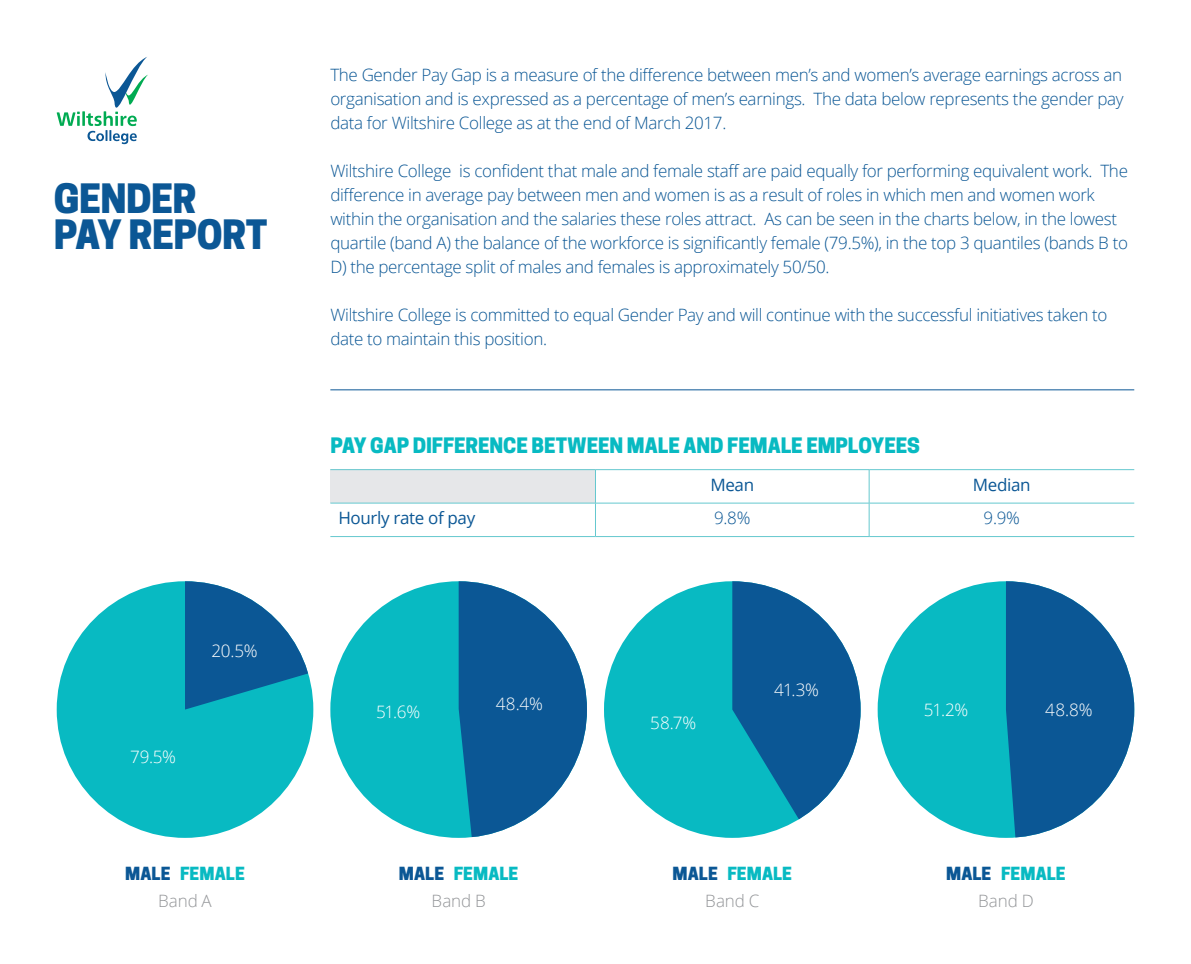
<style>
.page{position:relative;width:1191px;height:964px;background:#fff}
.page>*{position:absolute;margin:0;border:0;box-sizing:border-box;transform-origin:0 0}
.t1{font:800 38px/36px "Cooper Hewitt";letter-spacing:-.015em;color:#0b5795}
.t2{font:800 20px "Cooper Hewitt";letter-spacing:-.005em;color:#08bac2}
.t3{font:300 17.2px "Open Sans";letter-spacing:-.02em;color:#fff}
.t4{font:300 17px/24px "Open Sans";letter-spacing:-.02em;color:#0b5795}
.t5{font:800 17px "Cooper Hewitt";letter-spacing:.005em;color:#08bac2}
.t6{font:17px "Open Sans";letter-spacing:-.02em;color:#0b5795}
.t7{font:300 17px "Open Sans";letter-spacing:-.005em;color:#939598}
.s1{color:#0b5795}
</style>
<div class="page">
<div style="left:57px;top:581px;width:256px;height:257px;background:#08bac2;border-radius:50%"></div>
<svg style="left:185px;top:581px;width:128px;height:128px"></svg>
<div style="left:604px;top:581px;width:256px;height:257px;background:#08bac2;border-radius:50%"></div>
<svg style="left:732px;top:581px;width:128px;height:257px"></svg>
<div style="left:330px;top:581px;width:257px;height:257px;background:#08bac2;border-radius:50%"></div>
<svg style="left:459px;top:581px;width:128px;height:257px"></svg>
<div style="left:877px;top:581px;width:257px;height:257px;background:#08bac2;border-radius:50%"></div>
<svg style="left:1006px;top:581px;width:128px;height:257px"></svg>
<div style="left:330px;top:470px;width:265px;height:33px;background:#e6e7e9"></div>
<hr style="left:595px;top:503px;width:1px;height:33px;background:#65c8cf">
<hr style="left:868px;top:503px;width:1px;height:33px;background:#65c8cf">
<hr style="left:330px;top:536px;width:265px;height:1px;background:#65c8cf">
<hr style="left:595px;top:536px;width:274px;height:1px;background:#65c8cf">
<hr style="left:869px;top:536px;width:265px;height:1px;background:#65c8cf">
<hr style="left:330px;top:469px;width:265px;height:1px;background:#65c8cf">
<hr style="left:595px;top:469px;width:274px;height:1px;background:#65c8cf">
<hr style="left:595px;top:470px;width:1px;height:33px;background:#65c8cf">
<hr style="left:869px;top:469px;width:265px;height:1px;background:#65c8cf">
<hr style="left:868px;top:470px;width:1px;height:33px;background:#65c8cf">
<hr style="left:330px;top:503px;width:265px;height:1px;background:#65c8cf">
<hr style="left:595px;top:503px;width:274px;height:1px;background:#65c8cf">
<hr style="left:869px;top:503px;width:265px;height:1px;background:#65c8cf">
<svg style="left:57px;top:112px;width:23px;height:14px"></svg>
<hr style="left:82px;top:111px;width:3px;height:15px;background:#00ab52">
<svg style="left:86px;top:57px;width:62px;height:87px"></svg>
<hr style="left:330px;top:389px;width:804px;height:1px;background:#0b5795">
<p class="t1" style="left:54px;top:181px;width:215px">GENDER<br>PAY REPORT</p>
<p class="t3" style="left:211px;top:639px;width:47px">20.5%</p>
<p class="t3" style="left:130px;top:745px;width:47px">79.5%</p>
<p class="t5" style="left:125px;top:863px;width:121px"><span class="s1">MALE</span> FEMALE</p>
<p class="t7" style="left:158px;top:889px;width:55px">Band A</p>
<p class="t4" style="left:330px;top:62px;width:795px;text-align:justify">The Gender Pay Gap is a measure of the difference between men’s and women’s average earnings across an organisation and is expressed as a percentage of men’s earnings. The data below represents the gender pay data for Wiltshire College as at the end of March 2017.</p>
<p class="t4" style="left:330px;top:158px;width:799px">Wiltshire College is confident that male and female staff are paid equally for performing equivalent work. The difference in average pay between men and women is as a result of roles in which men and women work within the organisation and the salaries these roles attract. As can be seen in the charts below, in the lowest quartile (band A) the balance of the workforce is significantly female (79.5%), in the top 3 quantiles (bands B to D) the percentage split of males and females is approximately 50/50.</p>
<p class="t4" style="left:330px;top:302px;width:778px">Wiltshire College is committed to equal Gender Pay and will continue with the successful initiatives taken to date to maintain this position.</p>
<p class="t2" style="left:330px;top:433px;width:591px">PAY GAP DIFFERENCE BETWEEN MALE AND FEMALE EMPLOYEES</p>
<p class="t6" style="left:710px;top:473px;width:45px">Mean</p>
<p class="t6" style="left:972px;top:473px;width:59px">Median</p>
<p class="t6" style="left:338px;top:506px;width:138px">Hourly rate of pay</p>
<p class="t4" style="left:714px;top:505px;width:38px">9.8%</p>
<p class="t4" style="left:983px;top:505px;width:38px">9.9%</p>
<p class="t3" style="left:774px;top:678px;width:46px">41.3%</p>
<p class="t3" style="left:496px;top:691px;width:49px">48.4%</p>
<p class="t3" style="left:376px;top:700px;width:46px">51.6%</p>
<p class="t3" style="left:924px;top:698px;width:46px">51.2%</p>
<p class="t3" style="left:650px;top:711px;width:48px">58.7%</p>
<p class="t3" style="left:1045px;top:698px;width:49px">48.8%</p>
<p class="t5" style="left:399px;top:863px;width:121px"><span class="s1">MALE</span> FEMALE</p>
<p class="t7" style="left:431px;top:889px;width:56px">Band B</p>
<p class="t5" style="left:672px;top:863px;width:121px"><span class="s1">MALE</span> FEMALE</p>
<p class="t7" style="left:705px;top:889px;width:55px">Band C</p>
<p class="t5" style="left:946px;top:863px;width:121px"><span class="s1">MALE</span> FEMALE</p>
<p class="t7" style="left:978px;top:889px;width:57px">Band D</p>
</div>
